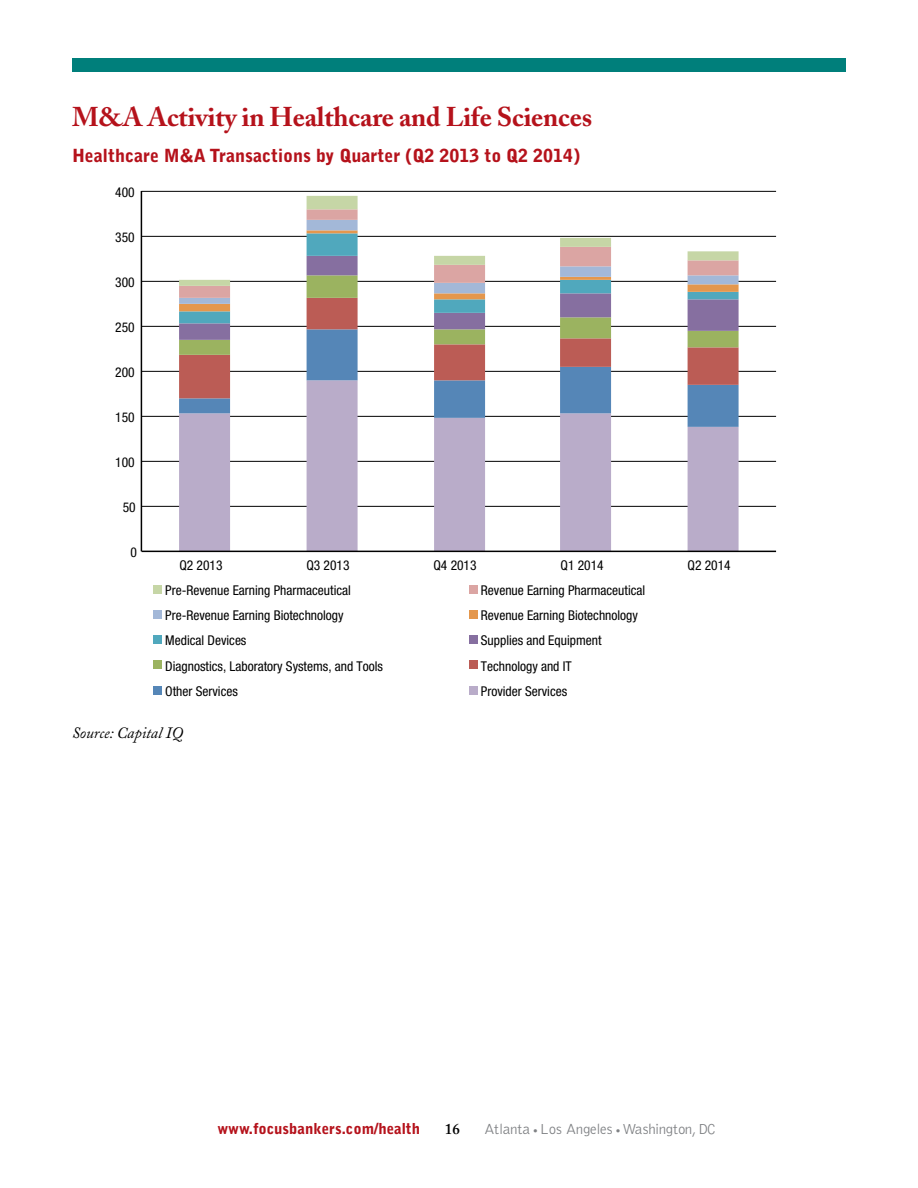
<style>
.page{position:relative;width:918px;height:1188px;background:#fff}
.page>*{position:absolute;margin:0;border:0;box-sizing:border-box;transform-origin:0 0}
.t1{font:700 27px "Adobe Caslon";letter-spacing:-.01em;color:#b5121b}
.t2{font:900 18px "Bell Gothic";color:#b5121b}
.t3{font:italic 15.75px "Adobe Caslon";color:#000}
.t4{font:300 15px "Bell Gothic";letter-spacing:-.02em;color:#808285}
.t5{font:900 15px "Bell Gothic";color:#b5121b}
.t6{font:600 15px "Adobe Caslon";color:#000}
.t7{font:condensed 13.5px "Helvetica Neue";color:#010101}
.s1{font-size:12px}
</style>
<div class="page">
<div style="left:72px;top:58px;width:774px;height:14px;background:#007f7b"></div>
<hr style="left:142px;top:506px;width:634px;height:1px;background:#000">
<hr style="left:142px;top:461px;width:634px;height:1px;background:#000">
<hr style="left:142px;top:416px;width:634px;height:1px;background:#000">
<hr style="left:142px;top:371px;width:634px;height:1px;background:#000">
<hr style="left:142px;top:326px;width:634px;height:1px;background:#000">
<hr style="left:142px;top:281px;width:634px;height:1px;background:#000">
<hr style="left:142px;top:236px;width:634px;height:1px;background:#000">
<hr style="left:142px;top:191px;width:634px;height:1px;background:#000">
<svg style="left:179px;top:427px;width:560px;height:124px"></svg>
<svg style="left:179px;top:398px;width:560px;height:29px"></svg>
<svg style="left:179px;top:355px;width:560px;height:43px"></svg>
<svg style="left:179px;top:340px;width:560px;height:15px"></svg>
<svg style="left:179px;top:323px;width:560px;height:17px"></svg>
<svg style="left:179px;top:311px;width:560px;height:12px"></svg>
<svg style="left:179px;top:304px;width:560px;height:7px"></svg>
<svg style="left:179px;top:298px;width:560px;height:6px"></svg>
<svg style="left:179px;top:286px;width:560px;height:12px"></svg>
<svg style="left:179px;top:196px;width:560px;height:90px"></svg>
<hr style="left:141px;top:191px;width:1px;height:360px;background:#000">
<div style="left:154px;top:585px;width:8px;height:8px;background:#c6d6a6"></div>
<div style="left:469px;top:585px;width:8px;height:8px;background:#dba5a3"></div>
<div style="left:154px;top:610px;width:8px;height:9px;background:#a3b8d8"></div>
<div style="left:469px;top:610px;width:8px;height:9px;background:#e4974d"></div>
<div style="left:154px;top:635px;width:8px;height:9px;background:#50a8bd"></div>
<div style="left:469px;top:635px;width:8px;height:9px;background:#866fa0"></div>
<div style="left:154px;top:661px;width:8px;height:8px;background:#9bb360"></div>
<div style="left:469px;top:661px;width:8px;height:8px;background:#bb5c55"></div>
<div style="left:154px;top:686px;width:8px;height:8px;background:#5586b7"></div>
<div style="left:469px;top:686px;width:8px;height:8px;background:#b9acc9"></div>
<hr style="left:142px;top:551px;width:634px;height:1px;background:#000">
<h1 class="t1" style="left:72px;top:100px;width:522px">M&amp;A Activity in Healthcare and Life Sciences</h1>
<h2 class="t2" style="left:72px;top:145px;width:510px">Healthcare M&amp;A Transactions by Quarter (Q2 2013 to Q2 2014)</h2>
<p class="t7" style="left:115px;top:184px;width:21px">400</p>
<p class="t7" style="left:115px;top:229px;width:21px">350</p>
<p class="t7" style="left:115px;top:274px;width:21px">300</p>
<p class="t7" style="left:115px;top:320px;width:21px">250</p>
<p class="t7" style="left:115px;top:365px;width:21px">200</p>
<p class="t7" style="left:115px;top:410px;width:21px">150</p>
<p class="t7" style="left:115px;top:455px;width:21px">100</p>
<p class="t7" style="left:123px;top:500px;width:14px">50</p>
<p class="t7" style="left:130px;top:545px;width:8px">0</p>
<p class="t7" style="left:179px;top:557px;width:45px">Q2 2013</p>
<p class="t7" style="left:306px;top:557px;width:45px">Q3 2013</p>
<p class="t7" style="left:433px;top:557px;width:45px">Q4 2013</p>
<p class="t7" style="left:561px;top:557px;width:45px">Q1 2014</p>
<p class="t7" style="left:688px;top:557px;width:45px">Q2 2014</p>
<p class="t7" style="left:165px;top:582px;width:187px">Pre-Revenue Earning Pharmaceutical</p>
<p class="t7" style="left:481px;top:582px;width:166px">Revenue Earning Pharmaceutical</p>
<p class="t7" style="left:165px;top:608px;width:180px">Pre-Revenue Earning Biotechnology</p>
<p class="t7" style="left:481px;top:608px;width:159px">Revenue Earning Biotechnology</p>
<p class="t7" style="left:165px;top:633px;width:83px">Medical Devices</p>
<p class="t7" style="left:481px;top:633px;width:122px">Supplies and Equipment</p>
<p class="t7" style="left:165px;top:658px;width:219px">Diagnostics, Laboratory Systems, and Tools</p>
<p class="t7" style="left:481px;top:658px;width:92px">Technology and IT</p>
<p class="t7" style="left:165px;top:683px;width:74px">Other Services</p>
<p class="t7" style="left:481px;top:683px;width:88px">Provider Services</p>
<p class="t3" style="left:72px;top:724px;width:113px">Source: Capital IQ</p>
<p class="t5" style="left:217px;top:1120px;width:204px">www.focusbankers.com/health</p>
<p class="t6" style="left:445px;top:1120px;width:16px">16</p>
<p class="t4" style="left:485px;top:1121px;width:233px">Atlanta <span class="s1">•</span>Los Angeles <span class="s1">•</span>Washington, DC</p>
</div>
